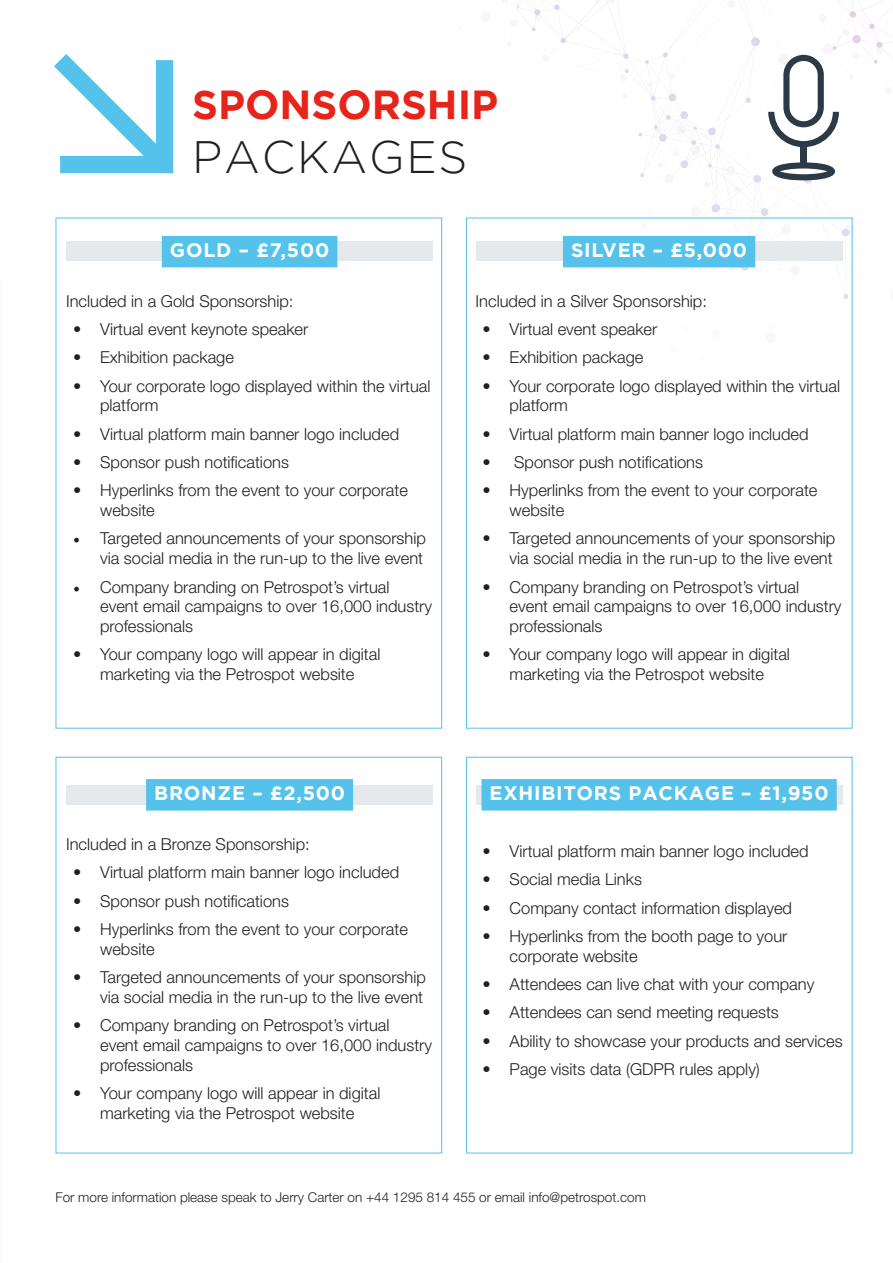
<style>
.page{position:relative;width:893px;height:1263px;background:#fff}
.page>*{position:absolute;margin:0;border:0;box-sizing:border-box;transform-origin:0 0}
.t1{font:300 45.3px "Gotham";letter-spacing:.04em;color:#231f20}
.t2{font:700 40.5px "Gotham";color:#e72419}
.t3{font:700 19.5px "Gotham";letter-spacing:.04em;color:#fff}
.t4{font:300 16.5px/19.8px "Helvetica Neue LT Std";color:#231f20}
.t5{font:300 13.5px "Helvetica Neue LT Std";color:#231f20}
.s1{font-family:"Minion Pro";font-weight:400;font-size:18px}
</style>
<div class="page">
<svg style="left:517px;top:0;width:229px;height:212px"></svg>
<div style="left:55px;top:757px;width:387px;height:396px;border:1px solid #55c2eb"></div>
<div style="left:466px;top:757px;width:387px;height:396px;border:1px solid #55c2eb"></div>
<div style="left:66px;top:242px;width:367px;height:19px;background:#e5e9eb"></div>
<div style="left:162px;top:236px;width:175px;height:31px;background:#55c2eb"></div>
<div style="left:66px;top:785px;width:367px;height:20px;background:#e5e9eb"></div>
<div style="left:146px;top:779px;width:207px;height:31px;background:#55c2eb"></div>
<div style="left:476px;top:242px;width:367px;height:19px;background:#e5e9eb"></div>
<div style="left:563px;top:236px;width:192px;height:31px;background:#55c2eb"></div>
<div style="left:476px;top:785px;width:367px;height:20px;background:#e5e9eb"></div>
<div style="left:481px;top:779px;width:356px;height:31px;background:#55c2eb"></div>
<svg style="left:54px;top:54px;width:119px;height:119px"></svg>
<svg style="left:768px;top:0;width:125px;height:210px"></svg>
<h2 class="t2" style="left:192px;top:78px;width:308px">SPONSORSHIP</h2>
<h1 class="t1" style="left:192px;top:129px;width:277px">PACKAGES</h1>
<p class="t3" style="left:170px;top:237px;width:161px">GOLD – £7,500</p>
<p class="t4" style="left:66px;top:291px;width:229px">Included in a Gold Sponsorship:</p>
<p class="t4" style="left:73px;top:319px;width:237px">• Virtual event keynote speaker</p>
<p class="t4" style="left:73px;top:347px;width:162px">• Exhibition package</p>
<p class="t4" style="left:100px;top:375px;width:332px;text-indent:-27px">• Your corporate logo displayed within the virtual platform</p>
<p class="t4" style="left:73px;top:424px;width:327px">• Virtual platform main banner logo included</p>
<p class="t4" style="left:73px;top:452px;width:217px">• Sponsor push notifications</p>
<p class="t4" style="left:100px;top:480px;width:309px;text-indent:-27px">• Hyperlinks from the event to your corporate website</p>
<p class="t4" style="left:73px;top:528px;width:354px;text-align:right"><span class="s1">•</span> Targeted announcements of your sponsorship via social media in the run-up to the live event</p>
<p class="t4" style="left:100px;top:576px;width:333px;text-indent:-27px"><span class="s1">•</span> Company branding on Petrospot’s virtual event email campaigns to over 16,000 industry professionals</p>
<p class="t4" style="left:73px;top:644px;width:309px;text-align:center">• Your company logo will appear in digital marketing via the Petrospot website</p>
<p class="t3" style="left:154px;top:780px;width:192px">BRONZE – £2,500</p>
<p class="t4" style="left:66px;top:834px;width:245px">Included in a Bronze Sponsorship:</p>
<p class="t4" style="left:73px;top:862px;width:327px">• Virtual platform main banner logo included</p>
<p class="t4" style="left:73px;top:890px;width:217px">• Sponsor push notifications</p>
<p class="t4" style="left:100px;top:919px;width:309px;text-indent:-27px">• Hyperlinks from the event to your corporate website</p>
<p class="t4" style="left:73px;top:967px;width:354px;text-align:right">• Targeted announcements of your sponsorship via social media in the run-up to the live event</p>
<p class="t4" style="left:100px;top:1015px;width:333px;text-indent:-27px">• Company branding on Petrospot’s virtual event email campaigns to over 16,000 industry professionals</p>
<p class="t4" style="left:73px;top:1083px;width:309px;text-align:center">• Your company logo will appear in digital marketing via the Petrospot website</p>
<p class="t3" style="left:571px;top:237px;width:178px">SILVER – £5,000</p>
<p class="t4" style="left:476px;top:291px;width:233px">Included in a Silver Sponsorship:</p>
<p class="t4" style="left:483px;top:319px;width:176px">• Virtual event speaker</p>
<p class="t4" style="left:483px;top:347px;width:162px">• Exhibition package</p>
<p class="t4" style="left:510px;top:375px;width:332px;text-indent:-27px">• Your corporate logo displayed within the virtual platform</p>
<p class="t4" style="left:483px;top:424px;width:327px">• Virtual platform main banner logo included</p>
<p class="t4" style="left:483px;top:452px;width:222px">• Sponsor push notifications</p>
<p class="t4" style="left:510px;top:480px;width:309px;text-indent:-27px">• Hyperlinks from the event to your corporate website</p>
<p class="t4" style="left:483px;top:528px;width:354px;text-align:right">• Targeted announcements of your sponsorship via social media in the run-up to the live event</p>
<p class="t4" style="left:510px;top:576px;width:333px;text-indent:-27px">• Company branding on Petrospot’s virtual event email campaigns to over 16,000 industry professionals</p>
<p class="t4" style="left:483px;top:644px;width:309px;text-align:center">• Your company logo will appear in digital marketing via the Petrospot website</p>
<p class="t3" style="left:490px;top:780px;width:340px">EXHIBITORS PACKAGE – £1,950</p>
<p class="t4" style="left:483px;top:841px;width:327px">• Virtual platform main banner logo included</p>
<p class="t4" style="left:483px;top:869px;width:161px">• Social media Links</p>
<p class="t4" style="left:483px;top:897px;width:311px">• Company contact information displayed</p>
<p class="t4" style="left:510px;top:926px;width:279px;text-indent:-27px">• Hyperlinks from the booth page to your corporate website</p>
<p class="t4" style="left:483px;top:974px;width:333px">• Attendees can live chat with your company</p>
<p class="t4" style="left:483px;top:1002px;width:298px">• Attendees can send meeting requests</p>
<p class="t4" style="left:483px;top:1030px;width:361px">• Ability to showcase your products and services</p>
<p class="t4" style="left:483px;top:1059px;width:279px">• Page visits data (GDPR rules apply)</p>
<p class="t5" style="left:55px;top:1189px;width:592px">For more information please speak to Jerry Carter on +44 1295 814 455 or email info@petrospot.com</p>
</div>
